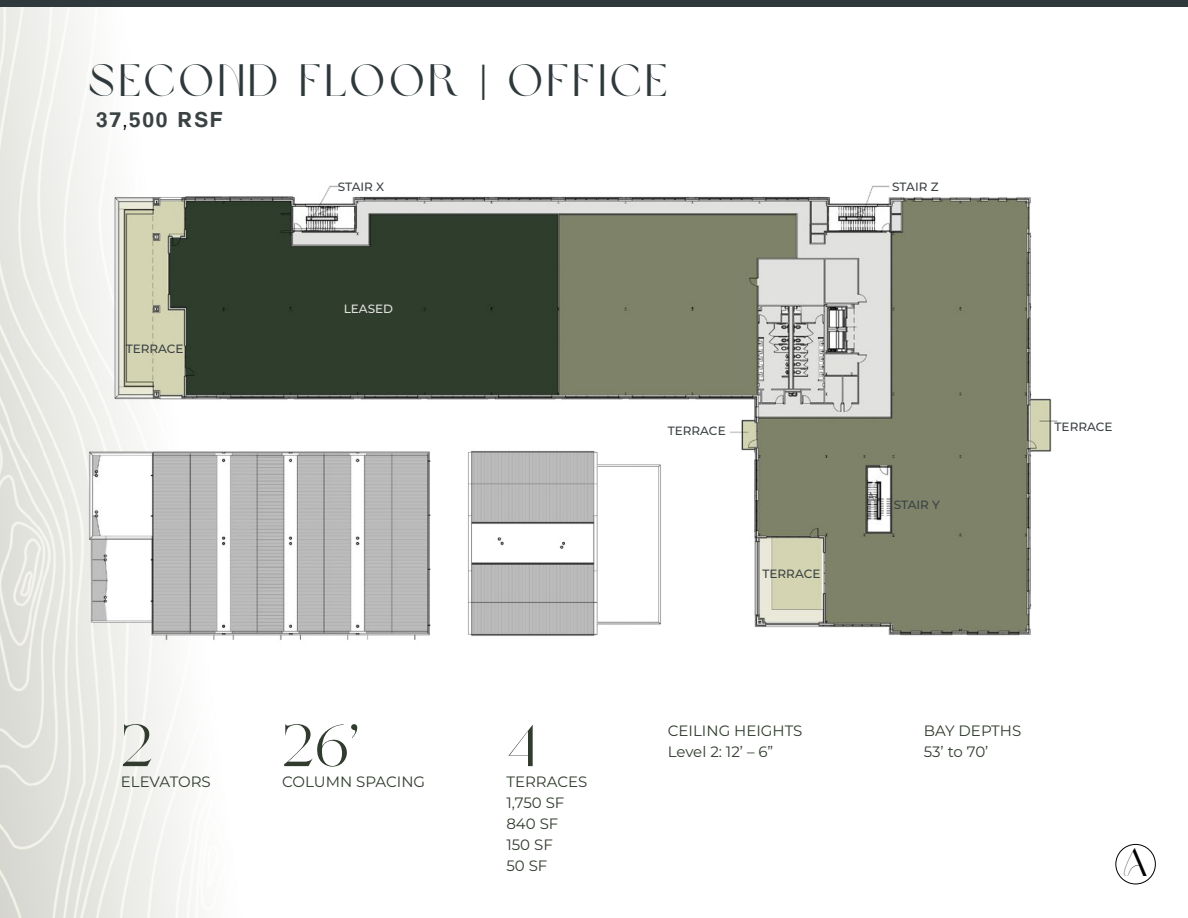
<style>
.page{position:relative;width:1188px;height:918px;background:#fff}
.page>*{position:absolute;margin:0;border:0;box-sizing:border-box;transform-origin:0 0}
.t1{font:60px "Brown Sugar";color:#313c2e}
.t2{font:45px "Brown Sugar";letter-spacing:.1em;color:#2f393c}
.t3{font:39.6px "Brown Sugar";color:#020202}
.t4{font:700 21px "Couture";letter-spacing:.09em;color:#3b4244}
.t5{font:15px/21px "Montserrat";color:#313c2e}
.t6{font:500 12px "Montserrat";color:#3b4244}
.t7{font:500 12px "Montserrat";color:#e1e1df}
.s1{font-family:"Montserrat";font-weight:400;color:#000}
</style>
<div class="page">
<img style="left:0;top:6px;width:851px;height:912px">
<div style="left:0;top:0;width:1188px;height:6px;background:#2f393c"></div>
<div style="left:1115px;top:844px;width:41px;height:40px;border:1px solid #000;border-radius:50%"></div>
<img style="left:68px;top:160px;width:990px;height:525px">
<h2 class="t2" style="left:89px;top:53px;width:581px">SECOND FLOOR | OFFICE</h2>
<h3 class="t4" style="left:96px;top:110px;width:128px">37<span class="s1">,</span>500 rsf</h3>
<p class="t6" style="left:338px;top:178px;width:48px">STAIR X</p>
<p class="t6" style="left:892px;top:178px;width:48px">STAIR Z</p>
<p class="t6" style="left:126px;top:340px;width:59px">TERRACE</p>
<p class="t7" style="left:344px;top:300px;width:51px">LEASED</p>
<p class="t6" style="left:668px;top:422px;width:59px">TERRACE</p>
<p class="t6" style="left:762px;top:565px;width:59px">TERRACE</p>
<p class="t6" style="left:894px;top:497px;width:48px">STAIR Y</p>
<p class="t6" style="left:1055px;top:418px;width:59px">TERRACE</p>
<h1 class="t1" style="left:121px;top:709px;width:34px">2</h1>
<p class="t5" style="left:121px;top:771px;width:92px">ELEVATORS</p>
<h1 class="t1" style="left:282px;top:709px;width:79px">26’</h1>
<p class="t5" style="left:282px;top:771px;width:145px">COLUMN SPACING</p>
<h1 class="t1" style="left:506px;top:709px;width:30px">4</h1>
<p class="t5" style="left:506px;top:771px;width:82px">TERRACES<br>1,750 SF<br>840 SF<br>150 SF<br>50 SF</p>
<p class="t5" style="left:668px;top:719px;width:136px;line-height:21.6px">CEILING HEIGHTS<br>Level 2: 12’ – 6”</p>
<p class="t5" style="left:924px;top:719px;width:99px">BAY DEPTHS</p>
<p class="t5" style="left:924px;top:740px;width:66px">53’ to 70’</p>
<h3 class="t3" style="left:1123px;top:839px;width:27px">A</h3>
</div>
